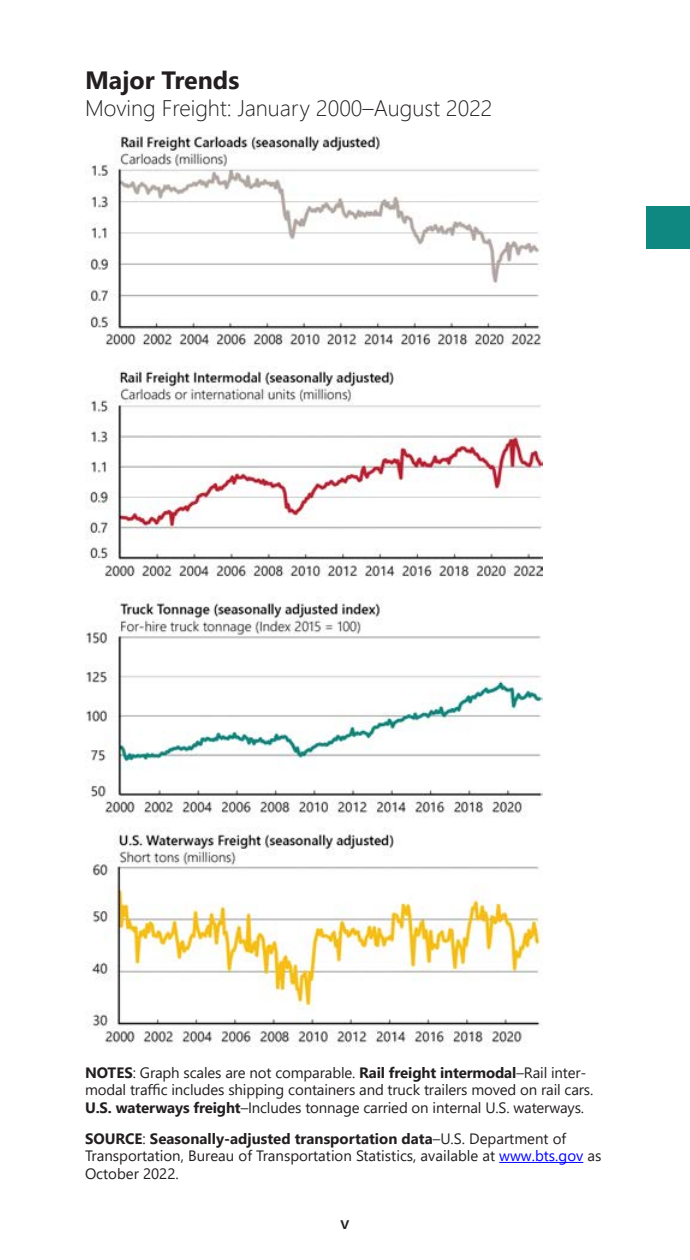
<style>
.page{position:relative;width:690px;height:1260px;background:#fff}
.page>*{position:absolute;margin:0;border:0;box-sizing:border-box;transform-origin:0 0}
.t1{font:700 25px "Segoe UI";color:#231f20}
.t2{font:300 22.5px "Segoe UI";color:#231f20}
.t3{font:600 17.5px "Segoe UI";color:#231f20}
.t4{font:15px/17.5px "Segoe UI";letter-spacing:-.01em;color:#231f20}
.s1{font-weight:700}
.s2{color:#00f}
</style>
<div class="page">
<div style="left:647px;top:207px;width:43px;height:42px;background:#108882"></div>
<img style="left:85px;top:136px;width:457px;height:911px">
<hr style="left:499px;top:1162px;width:84px;height:1px;background:#00f">
<h2 class="t1" style="left:85px;top:56px;width:156px">Major Trends</h2>
<h2 class="t2" style="left:85px;top:86px;width:409px">Moving Freight: January 2000–August 2022</h2>
<p class="t4" style="left:85px;top:1062px;width:510px"><span class="s1">NOTES</span>: Graph scales are not comparable. <span class="s1">Rail freight intermodal</span>–Rail inter&shy;modal traffic includes shipping containers and truck trailers moved on rail cars.<br><span class="s1">U.S. waterways freight</span>–Includes tonnage carried on internal U.S. waterways.</p>
<p class="t4" style="left:85px;top:1128px;width:518px"><span class="s1">SOURCE</span>: <span class="s1">Seasonally-adjusted transportation data</span>–U.S. Department of<br>Transportation, Bureau of Transportation Statistics, available at <span class="s2">www.bts.gov</span> as<br>October 2022.</p>
<p class="t3" style="left:341px;top:1206px;width:10px">v</p>
</div>
